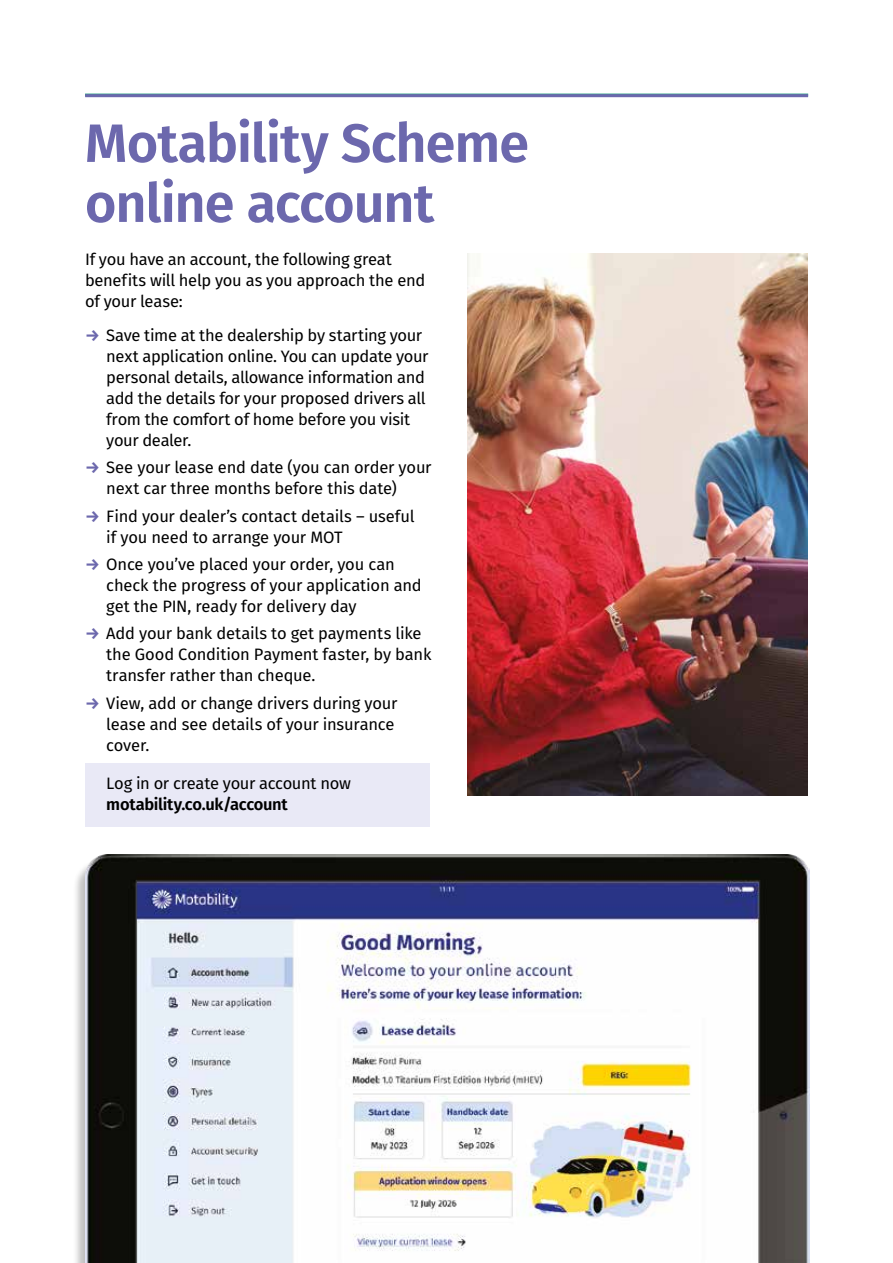
<style>
.page{position:relative;width:893px;height:1263px;background:#fff}
.page>*{position:absolute;margin:0;border:0;box-sizing:border-box;transform-origin:0 0}
.Title_3{font:600 54px/60px "Fira Sans";letter-spacing:-.02em;color:#6c68ad}
.Title_5{font:16.5px/21px "Fira Sans";letter-spacing:-.015em;color:#000}
.Body{font:16.5px/21px "Fira Sans";letter-spacing:-.02em;color:#000}
.s1{font-weight:700;color:#6c68ad}
.s2{font-weight:600}
</style>
<div class="page">
<div style="left:86px;top:763px;width:344px;height:63px;background:#e9e9f6"></div>
<hr style="left:85px;top:94px;width:723px;height:3px;background:#6c68ad">
<img style="left:468px;top:253px;width:340px;height:542px">
<img style="left:85px;top:854px;width:724px;height:409px">
<p class="Title_3" style="left:85px;top:110px;width:446px">Motability Scheme online account</p>
<p class="Body" style="left:85px;top:248px;width:342px">If you have an account, the following great benefits will help you as you approach the end of your lease:</p>
<p class="Title_5" style="left:106px;top:324px;width:324px;text-indent:-21px"><span class="s1">→</span> Save time at the dealership by starting your next application online. You can update your personal details, allowance information and add the details for your proposed drivers all from the comfort of home before you visit your dealer.</p>
<p class="Title_5" style="left:106px;top:457px;width:327px;text-indent:-21px"><span class="s1">→</span> See your lease end date (you can order your next car three months before this date)</p>
<p class="Title_5" style="left:106px;top:505px;width:310px;text-indent:-21px"><span class="s1">→</span> Find your dealer’s contact details – useful if you need to arrange your MOT</p>
<p class="Title_5" style="left:106px;top:553px;width:317px;text-indent:-21px"><span class="s1">→</span> Once you’ve placed your order, you can check the progress of your application and get the PIN, ready for delivery day</p>
<p class="Title_5" style="left:106px;top:623px;width:327px;text-indent:-21px"><span class="s1">→</span> Add your bank details to get payments like the Good Condition Payment faster, by bank transfer rather than cheque.</p>
<p class="Title_5" style="left:106px;top:692px;width:293px;text-indent:-21px"><span class="s1">→</span> View, add or change drivers during your lease and see details of your insurance cover.</p>
<p class="Body" style="left:106px;top:772px;width:246px">Log in or create your account now <span class="s2">motability.co.uk/account</span></p>
</div>
